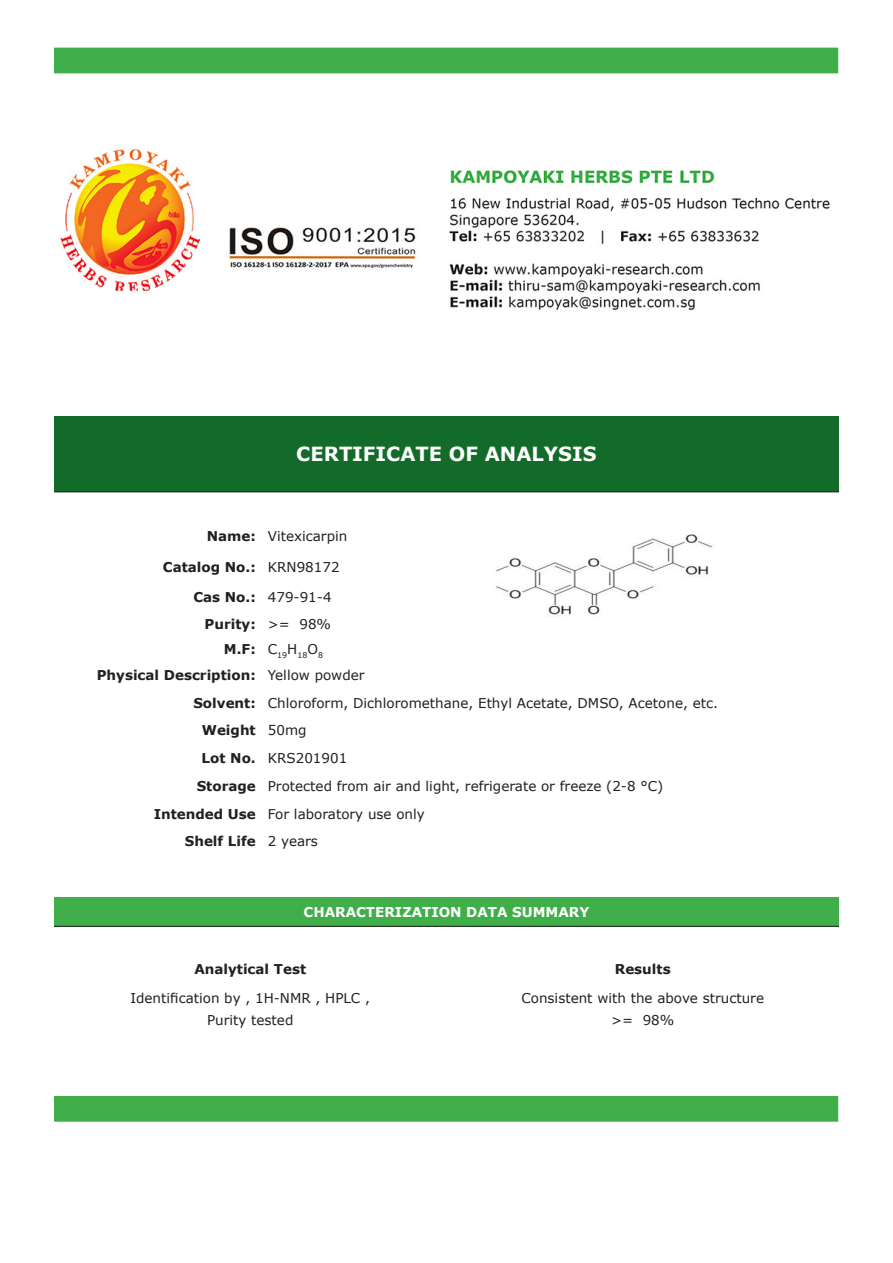
<style>
.page{position:relative;width:893px;height:1263px;background:#fff}
.page>*{position:absolute;margin:0;border:0;box-sizing:border-box;transform-origin:0 0}
.t1{font:700 19.5px "Verdana";color:#fff}
.t2{font:13.5px "Verdana";color:#231f20}
.t3{font:700 13.5px "Verdana";color:#231f20}
.t4{font:700 13.5px "Verdana";color:#fff}
.t5{font:7.8px "Verdana";color:#231f20}
</style>
<div class="page">
<div style="left:54px;top:48px;width:784px;height:25px;background:#40ae49"></div>
<img style="left:60px;top:148px;width:770px;height:163px">
<div style="left:54px;top:416px;width:785px;height:76px;background:#136b29"></div>
<hr style="left:54px;top:492px;width:208px;height:1px;background:#231f20">
<hr style="left:262px;top:492px;width:208px;height:1px;background:#231f20">
<hr style="left:470px;top:492px;width:369px;height:1px;background:#231f20">
<img style="left:495px;top:534px;width:218px;height:81px">
<div style="left:54px;top:897px;width:785px;height:29px;background:#40ae49"></div>
<hr style="left:54px;top:926px;width:392px;height:1px;background:#231f20">
<hr style="left:446px;top:926px;width:393px;height:1px;background:#231f20">
<div style="left:54px;top:1096px;width:784px;height:26px;background:#40ae49"></div>
<p class="t1" style="left:296px;top:442px;width:302px">CERTIFICATE OF ANALYSIS</p>
<p class="t3" style="left:207px;top:528px;width:51px">Name:</p>
<p class="t2" style="left:268px;top:528px;width:81px">Vitexicarpin</p>
<p class="t3" style="left:163px;top:558px;width:94px">Catalog No.:</p>
<p class="t2" style="left:268px;top:558px;width:73px">KRN98172</p>
<p class="t3" style="left:193px;top:588px;width:64px">Cas No.:</p>
<p class="t2" style="left:268px;top:589px;width:65px">479-91-4</p>
<p class="t3" style="left:205px;top:615px;width:53px">Purity:</p>
<p class="t2" style="left:268px;top:615px;width:65px">&gt;= 98%</p>
<p class="t3" style="left:224px;top:640px;width:33px">M.F:</p>
<p class="t5" style="left:268px;top:650px;width:57px"><sup>C</sup>19<sup>H</sup>18<sup>O</sup>8</p>
<p class="t3" style="left:97px;top:666px;width:161px">Physical Description:</p>
<p class="t2" style="left:268px;top:666px;width:98px">Yellow powder</p>
<p class="t3" style="left:193px;top:694px;width:64px">Solvent:</p>
<p class="t2" style="left:268px;top:694px;width:452px">Chloroform, Dichloromethane, Ethyl Acetate, DMSO, Acetone, etc.</p>
<p class="t3" style="left:202px;top:721px;width:56px">Weight</p>
<p class="t2" style="left:268px;top:722px;width:40px">50mg</p>
<p class="t3" style="left:202px;top:749px;width:56px">Lot No.</p>
<p class="t2" style="left:268px;top:750px;width:81px">KRS201901</p>
<p class="t3" style="left:197px;top:778px;width:61px">Storage</p>
<p class="t2" style="left:268px;top:778px;width:397px">Protected from air and light, refrigerate or freeze (2-8 °C)</p>
<p class="t3" style="left:154px;top:805px;width:104px">Intended Use</p>
<p class="t2" style="left:268px;top:805px;width:159px">For laboratory use only</p>
<p class="t3" style="left:185px;top:832px;width:72px">Shelf Life</p>
<p class="t2" style="left:268px;top:832px;width:52px">2 years</p>
<p class="t4" style="left:304px;top:903px;width:287px">CHARACTERIZATION DATA SUMMARY</p>
<p class="t3" style="left:194px;top:960px;width:113px">Analytical Test</p>
<p class="t3" style="left:615px;top:960px;width:57px">Results</p>
<p class="t2" style="left:131px;top:989px;width:241px">Identification by , 1H-NMR , HPLC ,</p>
<p class="t2" style="left:521px;top:989px;width:244px">Consistent with the above structure</p>
<p class="t2" style="left:207px;top:1011px;width:88px">Purity tested</p>
<p class="t2" style="left:611px;top:1011px;width:65px">&gt;= 98%</p>
</div>
